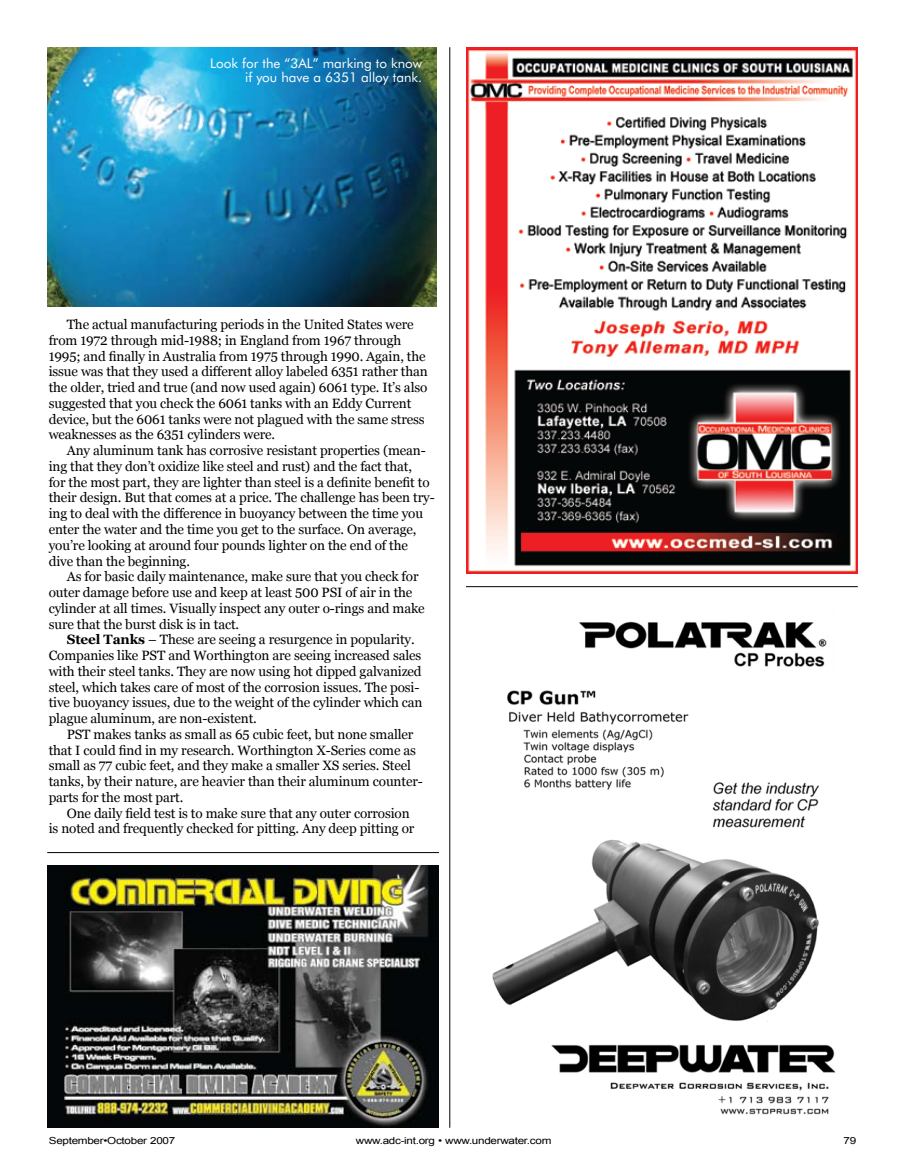
<style>
.page{position:relative;width:905px;height:1175px;background:#fff}
.page>*{position:absolute;margin:0;border:0;box-sizing:border-box;transform-origin:0 0}
.t1{font:13.5px/15.8px "Georgia";letter-spacing:-.01em;color:#000}
.t2{font:13.5px/13.5px "Futura BT";color:#fff;text-align:right}
.t3{font:9.75px "Arial";letter-spacing:-.025em;color:#000;scale:1.2 1}
.s1{font-weight:700}
</style>
<div class="page">
<img style="left:47px;top:865px;width:392px;height:262px">
<hr style="left:466px;top:586px;width:391px;height:1px;background:#000">
<img style="left:466px;top:47px;width:391px;height:527px">
<hr style="left:449px;top:47px;width:1px;height:1080px;background:#000">
<hr style="left:47px;top:852px;width:392px;height:1px;background:#000">
<img style="left:47px;top:47px;width:389px;height:259px">
<img style="left:492px;top:621px;width:344px;height:494px">
<p class="t2" style="left:210px;top:56px;width:214px">Look for the “3AL” marking to know if you have a 6351 alloy tank.</p>
<p class="t1" style="left:49px;top:316px;width:380px;text-indent:18px">The actual manufacturing periods in the United States were from 1972 through mid-1988; in England from 1967 through 1995; and finally in Australia from 1975 through 1990. Again, the issue was that they used a different alloy labeled 6351 rather than the older, tried and true (and now used again) 6061 type. It’s also suggested that you check the 6061 tanks with an Eddy Current device, but the 6061 tanks were not plagued with the same stress weaknesses as the 6351 cylinders were.</p>
<p class="t1" style="left:49px;top:442px;width:387px;text-indent:18px">Any aluminum tank has corrosive resistant properties (mean&shy;ing that they don’t oxidize like steel and rust) and the fact that,<br>for the most part, they are lighter than steel is a definite benefit to their design. But that comes at a price. The challenge has been try&shy;ing to deal with the difference in buoyancy between the time you enter the water and the time you get to the surface. On average, you’re looking at around four pounds lighter on the end of the dive than the beginning.</p>
<p class="t1" style="left:49px;top:568px;width:377px;text-indent:18px">As for basic daily maintenance, make sure that you check for outer damage before use and keep at least 500 PSI of air in the cylinder at all times. Visually inspect any outer o-rings and make sure that the burst disk is in tact.</p>
<p class="t1" style="left:49px;top:631px;width:375px;text-indent:18px"><span class="s1">Steel Tanks</span> – These are seeing a resurgence in popularity.<br>Companies like PST and Worthington are seeing increased sales with their steel tanks. They are now using hot dipped galvanized steel, which takes care of most of the corrosion issues. The posi&shy;tive buoyancy issues, due to the weight of the cylinder which can plague aluminum, are non-existent.</p>
<p class="t1" style="left:49px;top:726px;width:375px;text-indent:18px">PST makes tanks as small as 65 cubic feet, but none smaller that I could find in my research. Worthington X-Series come as small as 77 cubic feet, and they make a smaller XS series. Steel tanks, by their nature, are heavier than their aluminum counter&shy;parts for the most part.</p>
<p class="t1" style="left:49px;top:805px;width:367px;text-indent:18px">One daily field test is to make sure that any outer corrosion is noted and frequently checked for pitting. Any deep pitting or</p>
<p class="t3" style="left:49px;top:1135px;width:107px">September•October 2007</p>
<p class="t3" style="left:356px;top:1135px;width:164px">www.adc-int.org • www.underwater.com</p>
<p class="t3" style="left:843px;top:1135px;width:12px">79</p>
</div>
